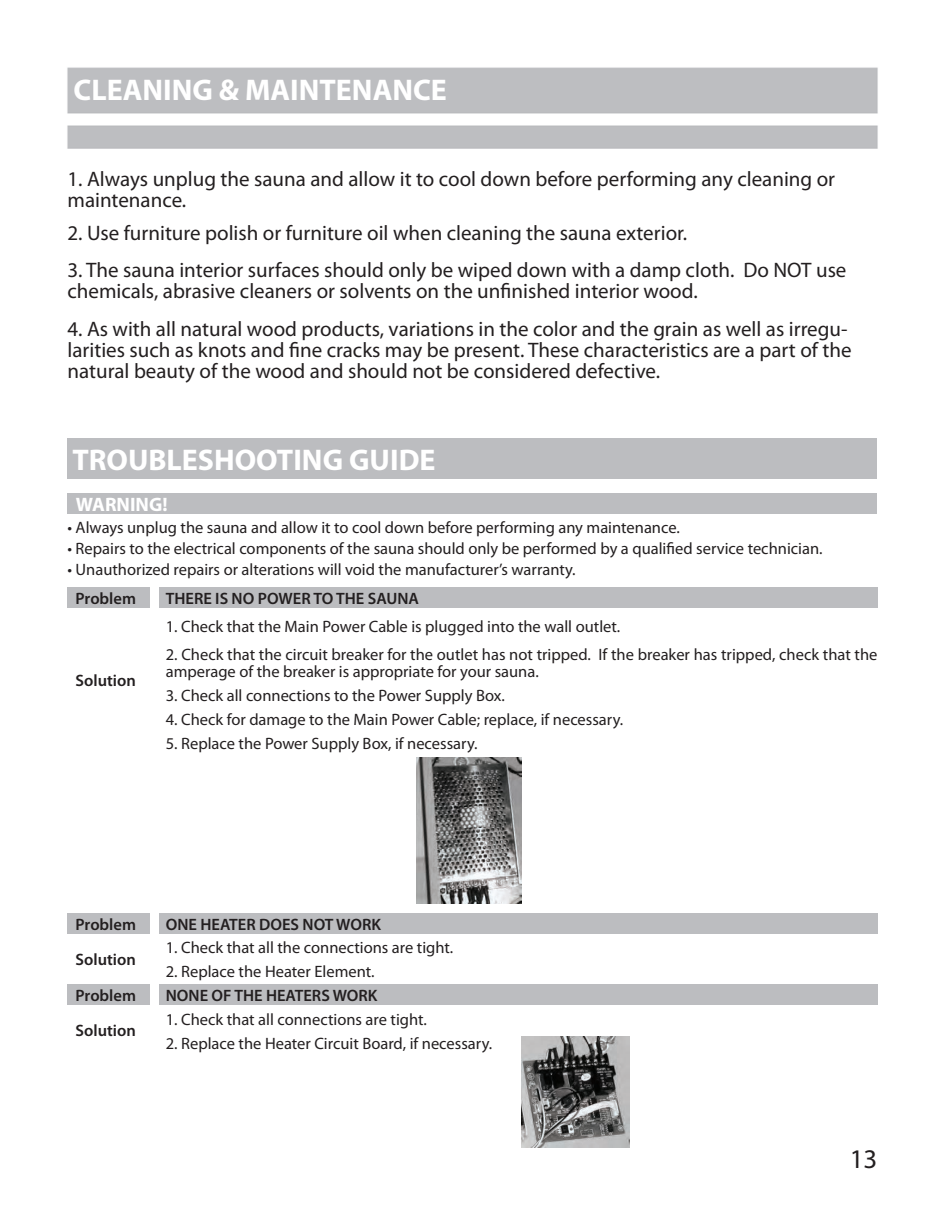
<style>
.page{position:relative;width:945px;height:1215px;background:#fff}
.page>*{position:absolute;margin:0;border:0;box-sizing:border-box;transform-origin:0 0}
.t1{font:700 30px "Myriad Pro";color:#fff}
.t2{font:27px "Myriad Pro";color:#231f20}
.t3{font:21px/21px "Myriad Pro";color:#231f20}
.t4{font:700 19.5px "Myriad Pro";color:#fff}
.t5{font:16.5px/16.5px "Myriad Pro";color:#231f20}
.t6{font:600 16.5px "Myriad Pro";color:#231f20}
</style>
<div class="page">
<img style="left:67px;top:67px;width:811px;height:1081px">
<div style="left:68px;top:439px;width:810px;height:40px;background:#bcbdc0"></div>
<div style="left:68px;top:493px;width:810px;height:20px;background:#bcbdc0"></div>
<div style="left:68px;top:587px;width:82px;height:21px;background:#bcbdc0"></div>
<div style="left:68px;top:914px;width:82px;height:20px;background:#bcbdc0"></div>
<div style="left:68px;top:984px;width:82px;height:21px;background:#bcbdc0"></div>
<div style="left:159px;top:587px;width:719px;height:21px;background:#bcbdc0"></div>
<div style="left:159px;top:914px;width:719px;height:20px;background:#bcbdc0"></div>
<div style="left:159px;top:984px;width:719px;height:21px;background:#bcbdc0"></div>
<img style="left:417px;top:758px;width:105px;height:145px">
<img style="left:522px;top:1036px;width:108px;height:112px">
<p class="t1" style="left:74px;top:70px;width:375px">CLEANING &amp; MAINTENANCE</p>
<p class="t3" style="left:68px;top:168px;width:769px">1. Always unplug the sauna and allow it to cool down before performing any cleaning or maintenance.</p>
<p class="t3" style="left:68px;top:222px;width:621px">2. Use furniture polish or furniture oil when cleaning the sauna exterior.</p>
<p class="t3" style="left:68px;top:259px;width:781px">3. The sauna interior surfaces should only be wiped down with a damp cloth. Do NOT use chemicals, abrasive cleaners or solvents on the unfinished interior wood.</p>
<p class="t3" style="left:68px;top:318px;width:786px">4. As with all natural wood products, variations in the color and the grain as well as irregu&shy;larities such as knots and fine cracks may be present. These characteristics are a part of the natural beauty of the wood and should not be considered defective.</p>
<p class="t1" style="left:72px;top:440px;width:365px">TROUBLESHOOTING GUIDE</p>
<p class="t4" style="left:76px;top:492px;width:93px">WARNING!</p>
<p class="t5" style="left:68px;top:519px;width:614px">• Always unplug the sauna and allow it to cool down before performing any maintenance.</p>
<p class="t5" style="left:68px;top:540px;width:757px">• Repairs to the electrical components of the sauna should only be performed by a qualified service technician.</p>
<p class="t5" style="left:68px;top:561px;width:510px">• Unauthorized repairs or alterations will void the manufacturer’s warranty.</p>
<p class="t6" style="left:76px;top:588px;width:62px">Problem</p>
<p class="t6" style="left:76px;top:670px;width:62px">Solution</p>
<p class="t6" style="left:166px;top:588px;width:255px">THERE IS NO POWER TO THE SAUNA</p>
<p class="t5" style="left:166px;top:618px;width:456px">1. Check that the Main Power Cable is plugged into the wall outlet.</p>
<p class="t5" style="left:166px;top:646px;width:713px">2. Check that the circuit breaker for the outlet has not tripped. If the breaker has tripped, check that the amperage of the breaker is appropriate for your sauna.</p>
<p class="t5" style="left:166px;top:687px;width:341px">3. Check all connections to the Power Supply Box.</p>
<p class="t5" style="left:166px;top:711px;width:459px">4. Check for damage to the Main Power Cable; replace, if necessary.</p>
<p class="t5" style="left:166px;top:735px;width:313px">5. Replace the Power Supply Box, if necessary.</p>
<p class="t6" style="left:76px;top:914px;width:62px">Problem</p>
<p class="t6" style="left:76px;top:949px;width:62px">Solution</p>
<p class="t6" style="left:76px;top:985px;width:62px">Problem</p>
<p class="t6" style="left:76px;top:1020px;width:62px">Solution</p>
<p class="t6" style="left:166px;top:914px;width:217px">ONE HEATER DOES NOT WORK</p>
<p class="t5" style="left:166px;top:939px;width:289px">1. Check that all the connections are tight.</p>
<p class="t5" style="left:166px;top:963px;width:210px">2. Replace the Heater Element.</p>
<p class="t5" style="left:166px;top:1011px;width:263px">1. Check that all connections are tight.</p>
<p class="t5" style="left:166px;top:1035px;width:328px">2. Replace the Heater Circuit Board, if necessary.</p>
<p class="t6" style="left:166px;top:985px;width:213px">NONE OF THE HEATERS WORK</p>
<p class="t2" style="left:850px;top:1142px;width:29px">13</p>
</div>
